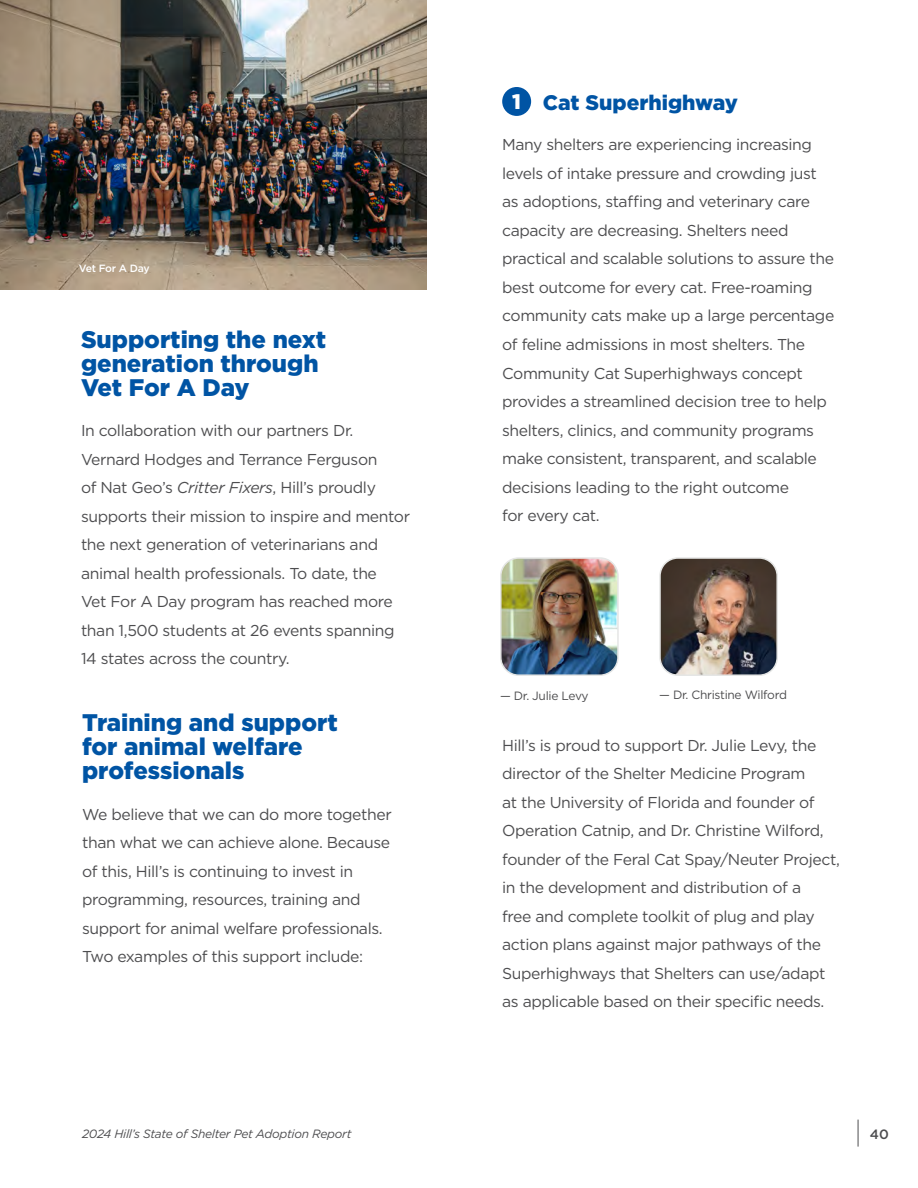
<style>
.page{position:relative;width:918px;height:1188px;background:#fff}
.page>*{position:absolute;margin:0;border:0;box-sizing:border-box;transform-origin:0 0}
.t1{font:900 24px/24px "Gotham";color:#0054a4}
.t2{font:900 21px "Gotham";color:#0054a4}
.t3{font:15.75px/28.5px "Gotham";letter-spacing:-.025em;color:#4d4d4f}
.t4{font:500 13.5px "Gotham";color:#4d4d4f}
.t5{font:italic 12px "Gotham";letter-spacing:-.025em;color:#4d4d4f}
.t6{font:12px "Gotham";letter-spacing:-.025em;color:#4d4d4f}
.t7{font:500 10.5px "Gotham";letter-spacing:-.035em;color:#fff}
.s1{font-style:italic}
.s2{color:#fff}
</style>
<div class="page">
<svg style="left:858px;top:1120px;width:1px;height:27px"></svg>
<img style="left:0;top:0;width:427px;height:289px">
<div style="left:502px;top:87px;width:29px;height:29px;background:#0054a4;border-radius:50%"></div>
<img style="left:503px;top:560px;width:113px;height:113px">
<div style="left:500px;top:557px;width:119px;height:119px;border:2px solid #e5e6e5;border-radius:18px"></div>
<img style="left:662px;top:560px;width:113px;height:113px">
<div style="left:659px;top:557px;width:119px;height:119px;border:2px solid #e5e6e5;border-radius:18px"></div>
<p class="t7" style="left:79px;top:262px;width:72px">Vet For A Day</p>
<h1 class="t1" style="left:81px;top:327px;width:247px">Supporting the next generation through<br>Vet For A Day</h1>
<p class="t3" style="left:81px;top:416px;width:331px">In collaboration with our partners Dr.<br>Vernard Hodges and Terrance Ferguson<br>of Nat Geo’s <span class="s1">Critter Fixers</span>, Hill’s proudly supports their mission to inspire and mentor the next generation of veterinarians and animal health professionals. To date, the<br>Vet For A Day program has reached more than 1,500 students at 26 events spanning 14 states across the country.</p>
<h1 class="t1" style="left:82px;top:710px;width:257px">Training and support for animal welfare professionals</h1>
<p class="t3" style="left:82px;top:799px;width:311px">We believe that we can do more together than what we can achieve alone. Because of this, Hill’s is continuing to invest in programming, resources, training and support for animal welfare professionals.<br>Two examples of this support include:</p>
<h2 class="t2" style="left:512px;top:88px;width:227px"><span class="s2">1</span> Cat Superhighway</h2>
<p class="t3" style="left:502px;top:130px;width:334px">Many shelters are experiencing increasing levels of intake pressure and crowding just as adoptions, staffing and veterinary care capacity are decreasing. Shelters need practical and scalable solutions to assure the best outcome for every cat. Free-roaming community cats make up a large percentage of feline admissions in most shelters. The Community Cat Superhighways concept provides a streamlined decision tree to help shelters, clinics, and community programs make consistent, transparent, and scalable decisions leading to the right outcome<br>for every cat.</p>
<p class="t6" style="left:500px;top:688px;width:90px">— Dr. Julie Levy</p>
<p class="t6" style="left:659px;top:687px;width:129px">— Dr. Christine Wilford</p>
<p class="t3" style="left:502px;top:730px;width:339px">Hill’s is proud to support Dr. Julie Levy, the director of the Shelter Medicine Program<br>at the University of Florida and founder of Operation Catnip, and Dr. Christine Wilford, founder of the Feral Cat Spay/Neuter Project, in the development and distribution of a<br>free and complete toolkit of plug and play action plans against major pathways of the Superhighways that Shelters can use/adapt as applicable based on their specific needs.</p>
<p class="t5" style="left:82px;top:1126px;width:271px">2024 Hill’s State of Shelter Pet Adoption Report</p>
<p class="t4" style="left:870px;top:1125px;width:20px">40</p>
</div>
